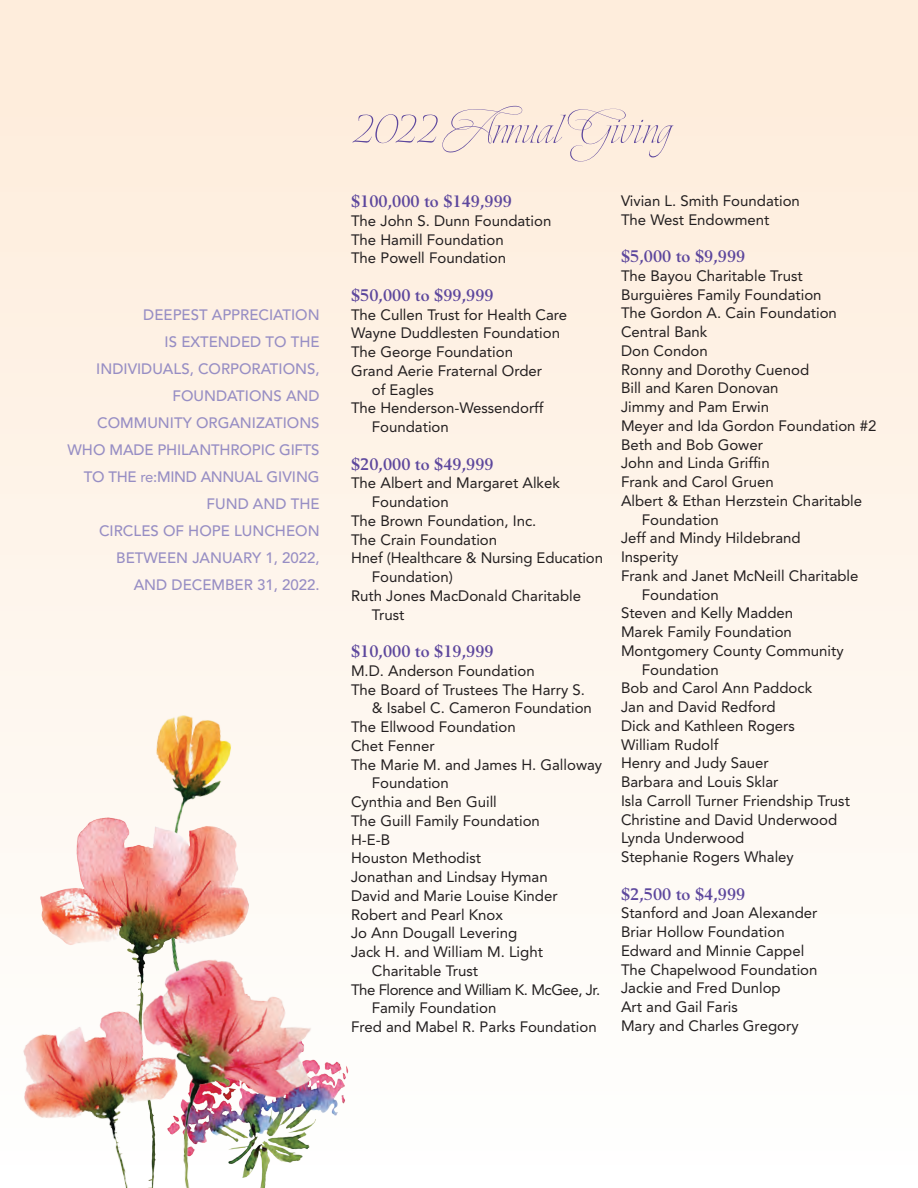
<style>
.page{position:relative;width:918px;height:1188px;background:#fff}
.page>*{position:absolute;margin:0;border:0;box-sizing:border-box;transform-origin:0 0}
.t1{font:52.5px "Explora Pro";color:#5d479d}
.t2{font:700 16.5px "Berling";color:#5d479d}
.t3{font:15px/18.8px "Avenir";color:#231f20}
.t4{font:500 15px/27px "Avenir";color:#978ec4;text-align:right}
.t5{font:15px "Avenir";letter-spacing:-.03em;color:#231f20}
.s1{font-weight:400}
</style>
<div class="page">
<div style="left:0;top:0;width:918px;height:1188px;background:linear-gradient(to bottom,#feecd9,#fefffe)"></div>
<div style="left:71px;top:653px;width:189px;height:289px;background:#fef7ee"></div>
<img style="left:327px;top:996px;width:108px;height:192px">
<img style="left:0;top:697px;width:259px;height:262px">
<img style="left:0;top:959px;width:69px;height:229px">
<img style="left:69px;top:942px;width:258px;height:246px">
<p class="t4" style="left:67px;top:301px;width:254px">DEEPEST APPRECIATION<br>IS EXTENDED TO THE<br>I NDIVI DUALS, CORPORATI ONS,<br>FOUNDATIONS AND<br>COMMUNITY ORGANIZATIONS<br>WHO MADE PHI LANTHROPIC GI FTS<br>TO THE <span class="s1">re</span>:MIND ANNUAL GIVI NG<br>FUND AND THE<br>CI RCLES OF HOPE LUNCHEON<br>BETWEEN JANUARY 1, 2022,<br>AND DECEMBER 31, 2022.</p>
<h1 class="t1" style="left:351px;top:94px;width:321px">2022 Annual Giving</h1>
<p class="t2" style="left:351px;top:192px;width:163px">$100,000 to $149,999</p>
<p class="t3" style="left:351px;top:211px;width:202px">The John S. Dunn Foundation<br>The Hamill Foundation<br>The Powell Foundation</p>
<p class="t2" style="left:351px;top:285px;width:144px">$50,000 to $99,999</p>
<p class="t3" style="left:351px;top:305px;width:218px">The Cullen Trust for Health Care</p>
<p class="t3" style="left:351px;top:324px;width:211px">Wayne Duddlesten Foundation</p>
<p class="t3" style="left:351px;top:342px;width:164px">The George Foundation</p>
<p class="t3" style="left:351px;top:361px;width:193px">Grand Aerie Fraternal Order</p>
<p class="t3" style="left:372px;top:380px;width:63px">of Eagles</p>
<p class="t3" style="left:351px;top:399px;width:194px">The Henderson-Wessendorff</p>
<p class="t3" style="left:372px;top:417px;width:79px">Foundation</p>
<p class="t2" style="left:351px;top:454px;width:144px">$20,000 to $49,999</p>
<p class="t3" style="left:351px;top:474px;width:210px">The Albert and Margaret Alkek</p>
<p class="t3" style="left:372px;top:492px;width:79px">Foundation</p>
<p class="t3" style="left:351px;top:511px;width:187px">The Brown Foundation, Inc.</p>
<p class="t3" style="left:351px;top:530px;width:148px">The Crain Foundation</p>
<p class="t3" style="left:351px;top:549px;width:254px">Hnef (Healthcare &amp; Nursing Education</p>
<p class="t3" style="left:372px;top:567px;width:83px">Foundation)</p>
<p class="t3" style="left:351px;top:586px;width:232px">Ruth Jones MacDonald Charitable</p>
<p class="t3" style="left:372px;top:605px;width:34px">Trust</p>
<p class="t2" style="left:351px;top:642px;width:144px">$10,000 to $19,999</p>
<p class="t3" style="left:351px;top:661px;width:185px">M.D. Anderson Foundation</p>
<p class="t3" style="left:351px;top:680px;width:236px">The Board of Trustees The Harry S.</p>
<p class="t3" style="left:372px;top:699px;width:222px">&amp; Isabel C. Cameron Foundation</p>
<p class="t3" style="left:351px;top:717px;width:166px">The Ellwood Foundation</p>
<p class="t3" style="left:351px;top:736px;width:85px">Chet Fenner</p>
<p class="t3" style="left:351px;top:755px;width:253px">The Marie M. and James H. Galloway</p>
<p class="t3" style="left:372px;top:774px;width:79px">Foundation</p>
<p class="t3" style="left:351px;top:792px;width:147px">Cynthia and Ben Guill</p>
<p class="t3" style="left:351px;top:811px;width:190px">The Guill Family Foundation</p>
<p class="t3" style="left:351px;top:830px;width:41px">H-E-B</p>
<p class="t3" style="left:351px;top:849px;width:132px">Houston Methodist</p>
<p class="t3" style="left:351px;top:867px;width:198px">Jonathan and Lindsay Hyman</p>
<p class="t3" style="left:351px;top:886px;width:208px">David and Marie Louise Kinder</p>
<p class="t3" style="left:351px;top:905px;width:154px">Robert and Pearl Knox</p>
<p class="t3" style="left:351px;top:924px;width:168px">Jo Ann Dougall Levering</p>
<p class="t3" style="left:351px;top:942px;width:193px">Jack H. and William M. Light</p>
<p class="t3" style="left:372px;top:961px;width:108px">Charitable Trust</p>
<p class="t5" style="left:351px;top:981px;width:251px">The Florence and William K. McGee, Jr.</p>
<p class="t3" style="left:372px;top:999px;width:126px">Family Foundation</p>
<p class="t3" style="left:351px;top:1017px;width:247px">Fred and Mabel R. Parks Foundation</p>
<p class="t3" style="left:621px;top:191px;width:180px">Vivian L. Smith Foundation<br>The West Endowment</p>
<p class="t2" style="left:621px;top:247px;width:126px">$5,000 to $9,999</p>
<p class="t3" style="left:621px;top:266px;width:183px">The Bayou Charitable Trust</p>
<p class="t3" style="left:621px;top:285px;width:202px">Burguières Family Foundation</p>
<p class="t3" style="left:621px;top:304px;width:217px">The Gordon A. Cain Foundation</p>
<p class="t3" style="left:621px;top:323px;width:88px">Central Bank</p>
<p class="t3" style="left:621px;top:341px;width:88px">Don Condon</p>
<p class="t3" style="left:621px;top:360px;width:190px">Ronny and Dorothy Cuenod</p>
<p class="t3" style="left:621px;top:379px;width:159px">Bill and Karen Donovan</p>
<p class="t3" style="left:621px;top:398px;width:150px">Jimmy and Pam Erwin</p>
<p class="t3" style="left:621px;top:416px;width:257px">Meyer and Ida Gordon Foundation #2</p>
<p class="t3" style="left:621px;top:435px;width:144px">Beth and Bob Gower</p>
<p class="t3" style="left:621px;top:454px;width:150px">John and Linda Griffin</p>
<p class="t3" style="left:621px;top:473px;width:154px">Frank and Carol Gruen</p>
<p class="t3" style="left:621px;top:491px;width:243px">Albert &amp; Ethan Herzstein Charitable</p>
<p class="t3" style="left:642px;top:510px;width:79px">Foundation</p>
<p class="t3" style="left:621px;top:529px;width:181px">Jeff and Mindy Hildebrand</p>
<p class="t3" style="left:621px;top:548px;width:59px">Insperity</p>
<p class="t3" style="left:621px;top:566px;width:239px">Frank and Janet McNeill Charitable</p>
<p class="t3" style="left:642px;top:585px;width:79px">Foundation</p>
<p class="t3" style="left:621px;top:604px;width:174px">Steven and Kelly Madden</p>
<p class="t3" style="left:621px;top:623px;width:172px">Marek Family Foundation</p>
<p class="t3" style="left:621px;top:641px;width:224px">Montgomery County Community</p>
<p class="t3" style="left:642px;top:660px;width:79px">Foundation</p>
<p class="t3" style="left:621px;top:679px;width:193px">Bob and Carol Ann Paddock</p>
<p class="t3" style="left:621px;top:698px;width:156px">Jan and David Redford</p>
<p class="t3" style="left:621px;top:716px;width:175px">Dick and Kathleen Rogers</p>
<p class="t3" style="left:621px;top:735px;width:99px">William Rudolf</p>
<p class="t3" style="left:621px;top:754px;width:149px">Henry and Judy Sauer</p>
<p class="t3" style="left:621px;top:773px;width:159px">Barbara and Louis Sklar</p>
<p class="t3" style="left:621px;top:791px;width:230px">Isla Carroll Turner Friendship Trust</p>
<p class="t3" style="left:621px;top:810px;width:218px">Christine and David Underwood</p>
<p class="t3" style="left:621px;top:829px;width:125px">Lynda Underwood</p>
<p class="t3" style="left:621px;top:848px;width:174px">Stephanie Rogers Whaley</p>
<p class="t2" style="left:621px;top:884px;width:126px">$2,500 to $4,999</p>
<p class="t3" style="left:621px;top:904px;width:198px">Stanford and Joan Alexander<br>Briar Hollow Foundation<br>Edward and Minnie Cappel<br>The Chapelwood Foundation<br>Jackie and Fred Dunlop<br>Art and Gail Faris<br>Mary and Charles Gregory</p>
</div>
